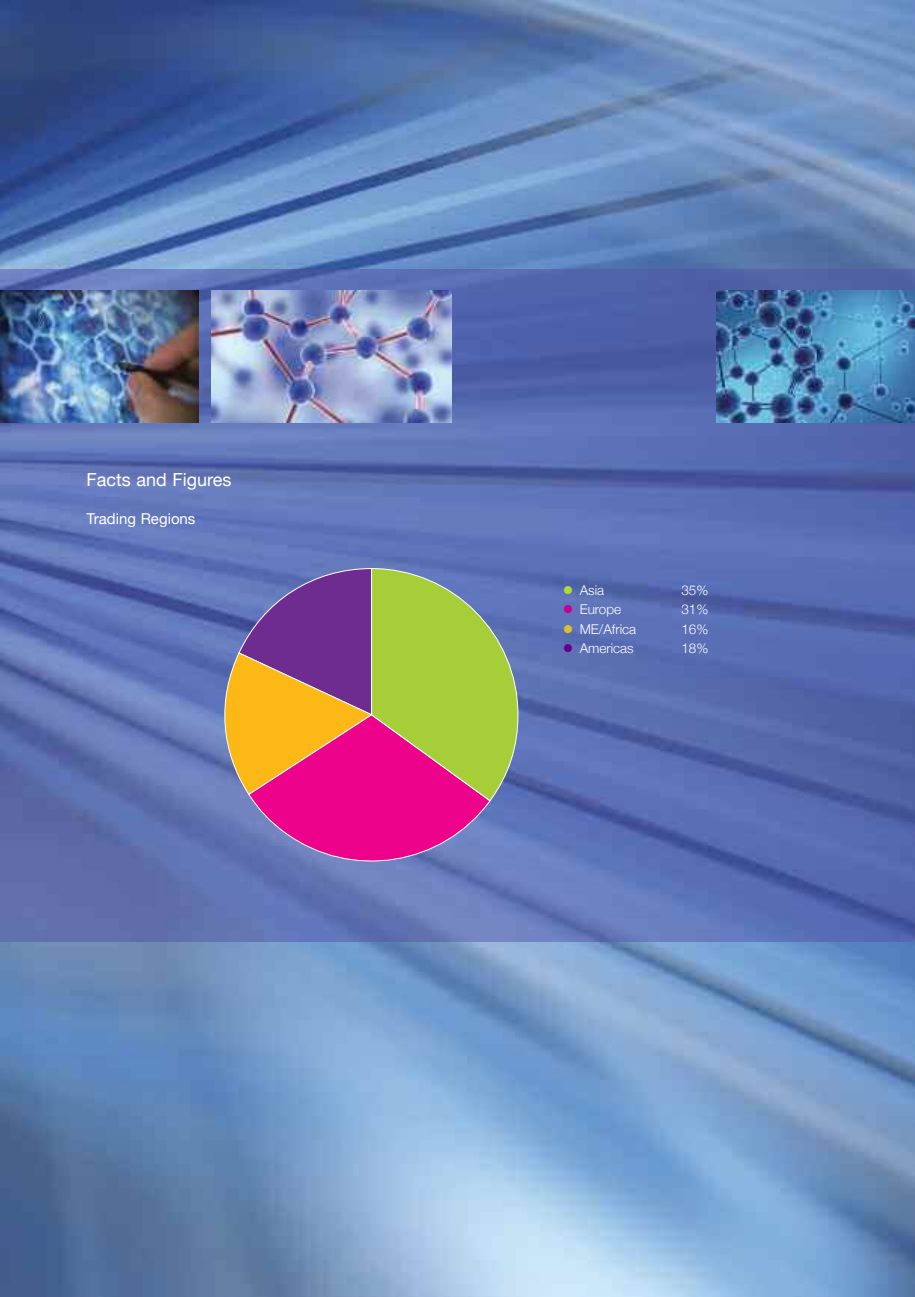
<style>
.page{position:relative;width:915px;height:1297px;background:#fff}
.page>*{position:absolute;margin:0;border:0;box-sizing:border-box;transform-origin:0 0}
.t1{font:18px "Helvetica Neue";color:#fff}
.t2{font:15px "Helvetica Neue";color:#fff}
.t3{font:300 13.5px "Helvetica Neue";color:#fff}
.s1{font-size:22.5px;color:#a9db39}
.s2{font-size:22.5px;color:#c7008d}
.s3{font-size:22.5px;color:#dcc02a}
.s4{font-size:22.5px;color:#64008c}
</style>
<div class="page">
<img style="left:0;top:0;width:914px;height:1297px">
<img style="left:0;top:269px;width:914px;height:672px">
<svg style="left:224px;top:568px;width:294px;height:293px;background:#af767a"></svg>
<img style="left:0;top:290px;width:198px;height:132px">
<img style="left:211px;top:290px;width:240px;height:132px">
<img style="left:716px;top:290px;width:198px;height:132px">
<p class="t1" style="left:87px;top:469px;width:146px">Facts and Figures</p>
<p class="t2" style="left:87px;top:509px;width:110px">Trading Regions</p>
<p class="t3" style="left:562px;top:582px;width:43px"><span class="s1">•</span> Asia</p>
<p class="t3" style="left:681px;top:582px;width:29px">35%</p>
<p class="t3" style="left:562px;top:601px;width:60px"><span class="s2">•</span> Europe</p>
<p class="t3" style="left:681px;top:601px;width:29px">31%</p>
<p class="t3" style="left:562px;top:621px;width:75px"><span class="s3">•</span> ME/Africa</p>
<p class="t3" style="left:681px;top:621px;width:29px">16%</p>
<p class="t3" style="left:562px;top:640px;width:73px"><span class="s4">•</span> Americas</p>
<p class="t3" style="left:681px;top:640px;width:29px">18%</p>
</div>
